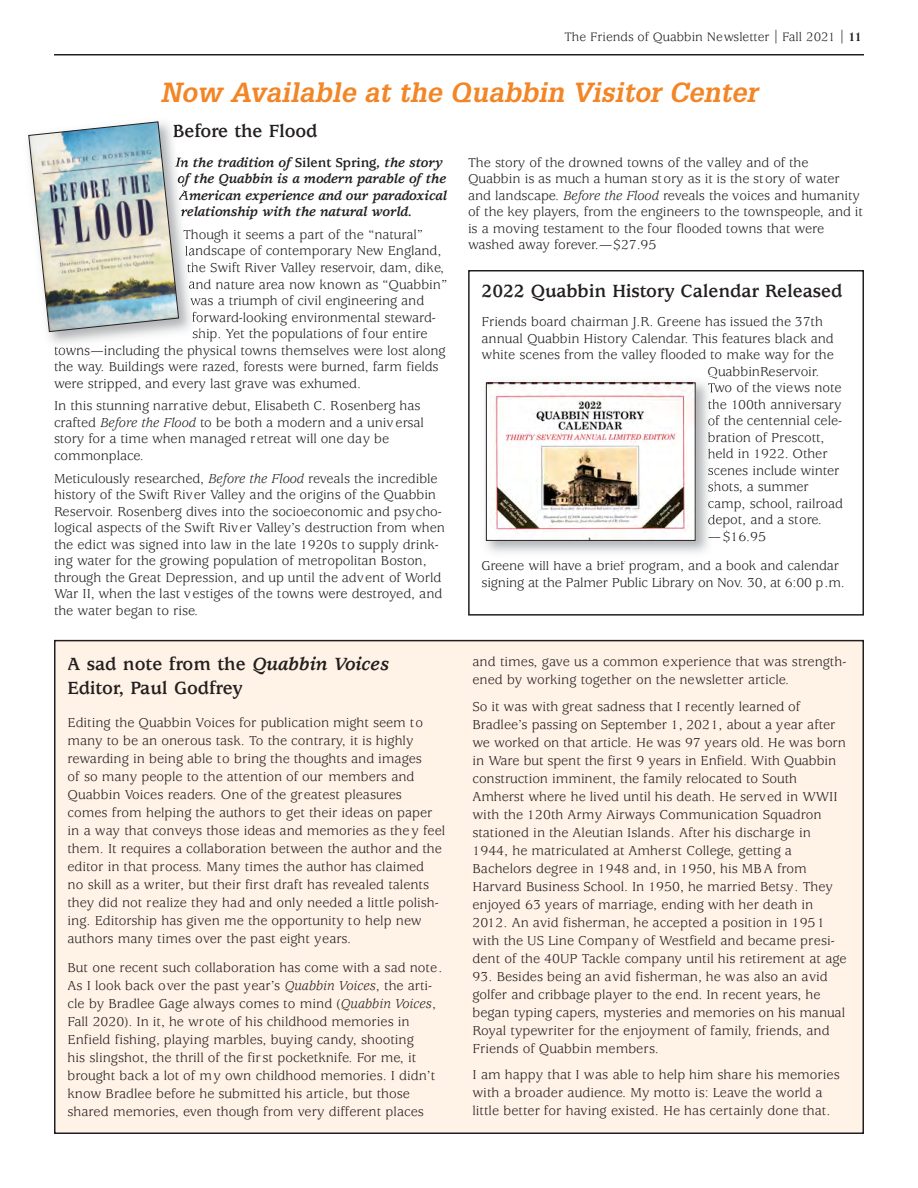
<style>
.page{position:relative;width:918px;height:1188px;background:#fff}
.page>*{position:absolute;margin:0;border:0;box-sizing:border-box;transform-origin:0 0}
.t1{font:italic 700 27px "Glypha";color:#f28627}
.t2{font:700 19.5px/24.3px "Usherwood";letter-spacing:-.005em;color:#231f20}
.t3{font:14.25px/18px "Usherwood";letter-spacing:-.005em;color:#231f20}
.t4{font:italic 700 14.25px/16.5px "Usherwood";letter-spacing:-.005em;color:#231f20}
.t5{font:13.5px "Usherwood";color:#231f20}
.s1{font-weight:700}
.s2{font-style:normal}
.s3{font-style:italic}
</style>
<div class="page">
<hr style="left:54px;top:54px;width:810px;height:2px;background:#231f20">
<img style="left:55px;top:345px;width:51px;height:6px">
<img style="left:28px;top:121px;width:172px;height:216px">
<div style="left:55px;top:641px;width:808px;height:492px;background:#fff2e6"></div>
<div style="left:468px;top:270px;width:396px;height:346px;border:2px solid #231f20"></div>
<svg style="left:708px;top:376px;width:7px;height:16px"></svg>
<svg style="left:708px;top:399px;width:7px;height:10px"></svg>
<svg style="left:708px;top:418px;width:7px;height:8px"></svg>
<svg style="left:708px;top:432px;width:7px;height:10px"></svg>
<svg style="left:708px;top:449px;width:7px;height:9px"></svg>
<svg style="left:708px;top:468px;width:7px;height:7px"></svg>
<svg style="left:708px;top:482px;width:7px;height:10px"></svg>
<svg style="left:708px;top:501px;width:7px;height:7px"></svg>
<svg style="left:708px;top:515px;width:7px;height:10px"></svg>
<img style="left:488px;top:384px;width:206px;height:155px">
<div style="left:486px;top:382px;width:210px;height:159px;border:1px solid #231f20"></div>
<p class="t5" style="left:564px;top:29px;width:299px">The Friends of Quabbin Newsletter | Fall 2021 | <span class="s1">11</span></p>
<h1 class="t1" style="left:161px;top:83px;width:603px">Now Available at the Quabbin Visitor Center</h1>
<h2 class="t2" style="left:173px;top:121px;width:146px">Before the Flood</h2>
<p class="t4" style="left:175px;top:155px;width:273px">In the tradition of <span class="s2">Silent Spring</span>, the story of the Quabbin is a modern parable of the American experience and our paradoxical relationship with the natural world.</p>
<p class="t3" style="left:183px;top:226px;width:242px">Though it seems a part of the “natural”</p>
<p class="t3" style="left:185px;top:243px;width:258px">landscape of contemporary New England,</p>
<p class="t3" style="left:187px;top:259px;width:259px">the Swift River Valley reservoir, dam, dike,</p>
<p class="t3" style="left:188px;top:276px;width:261px">and nature area now known as “Quabbin”</p>
<p class="t3" style="left:190px;top:292px;width:236px">was a triumph of civil engineering and</p>
<p class="t3" style="left:192px;top:309px;width:246px">forward-looking environmental steward-</p>
<p class="t3" style="left:192px;top:325px;width:237px">ship. Yet the populations of four entire</p>
<p class="t3" style="left:54px;top:342px;width:393px">towns—including the physical towns themselves were lost along</p>
<p class="t3" style="left:54px;top:358px;width:386px">the way. Buildings were razed, forests were burned, farm fields</p>
<p class="t3" style="left:54px;top:375px;width:309px">were stripped, and every last grave was exhumed.</p>
<p class="t3" style="left:54px;top:398px;width:372px;line-height:16.5px">In this stunning narrative debut, Elisabeth C. Rosenberg has crafted <span class="s3">Before the Flood</span> to be both a modern and a univ ersal story for a time when managed retreat will one day be commonplace.</p>
<p class="t3" style="left:54px;top:471px;width:392px;line-height:16.5px">Meticulously researched, <span class="s3">Before the Flood</span> reveals the incredible history of the Swift River Valley and the origins of the Quabbin Reservoir. Rosenberg dives into the socioeconomic and psycho&shy;logical aspects of the Swift River Valley’s destruction from when the edict was signed into law in the late 1920s to supply drink&shy;ing water for the growing population of metropolitan Boston, through the Great Depression, and up until the advent of World War II, when the last vestiges of the towns were destroyed, and the water began to rise.</p>
<p class="t3" style="left:468px;top:155px;width:396px;line-height:16.5px">The story of the drowned towns of the valley and of the Quabbin is as much a human story as it is the story of water and landscape. <span class="s3">Before the Flood</span> reveals the voices and humanity of the key players, from the engineers to the townspeople, and it is a moving testament to the four flooded towns that were washed away forever.—$27.95</p>
<h2 class="t2" style="left:482px;top:280px;width:362px">2022 Quabbin History Calendar Released</h2>
<p class="t3" style="left:482px;top:313px;width:343px">Friends board chairman J.R. Greene has issued the 37th</p>
<p class="t3" style="left:482px;top:330px;width:354px">annual Quabbin History Calendar. This features black and</p>
<p class="t3" style="left:482px;top:346px;width:354px">white scenes from the valley flooded to make way for the</p>
<p class="t3" style="left:708px;top:363px;width:113px">QuabbinReservoir.</p>
<p class="t3" style="left:708px;top:379px;width:136px">Two of the views note</p>
<p class="t3" style="left:708px;top:396px;width:135px">the 100th anniversary</p>
<p class="t3" style="left:708px;top:412px;width:136px">of the centennial cele-</p>
<p class="t3" style="left:708px;top:429px;width:118px">bration of Prescott,</p>
<p class="t3" style="left:708px;top:445px;width:122px">held in 1922. Other</p>
<p class="t3" style="left:708px;top:462px;width:133px">scenes include winter</p>
<p class="t3" style="left:708px;top:478px;width:103px">shots, a summer</p>
<p class="t3" style="left:708px;top:495px;width:137px">camp, school, railroad</p>
<p class="t3" style="left:708px;top:511px;width:116px">depot, and a store.</p>
<p class="t3" style="left:708px;top:528px;width:60px">—$16.95</p>
<p class="t3" style="left:482px;top:558px;width:365px;line-height:16.5px">Greene will have a brief program, and a book and calendar signing at the Palmer Public Library on Nov. 30, at 6:00 p.m.</p>
<h2 class="t2" style="left:68px;top:653px;width:323px">A sad note from the <span class="s3">Quabbin Voices<br></span>Editor, Paul Godfrey</h2>
<p class="t3" style="left:68px;top:714px;width:379px">Editing the Quabbin Voices for publication might seem to many to be an onerous task. To the contrary, it is highly rewarding in being able to bring the thoughts and images<br>of so many people to the attention of our members and Quabbin Voices readers. One of the greatest pleasures comes from helping the authors to get their ideas on paper in a way that conveys those ideas and memories as they feel them. It requires a collaboration between the author and the editor in that process. Many times the author has claimed<br>no skill as a writer, but their first draft has revealed talents they did not realize they had and only needed a little polish&shy;ing. Editorship has given me the opportunity to help new authors many times over the past eight years.</p>
<p class="t3" style="left:68px;top:959px;width:376px">But one recent such collaboration has come with a sad note.<br>As I look back over the past year’s <span class="s3">Quabbin Voices</span>, the arti&shy;cle by Bradlee Gage always comes to mind (<span class="s3">Quabbin Voices</span>, Fall 2020). In it, he wrote of his childhood memories in Enfield fishing, playing marbles, buying candy, shooting<br>his slingshot, the thrill of the first pocketknife. For me, it brought back a lot of my own childhood memories. I didn’t know Bradlee before he submitted his article, but those shared memories, even though from very different places</p>
<p class="t3" style="left:472px;top:653px;width:375px">and times, gave us a common experience that was strength&shy;ened by working together on the newsletter article.</p>
<p class="t3" style="left:472px;top:698px;width:376px">So it was with great sadness that I recently learned of Bradlee’s passing on September 1, 2021, about a year after we worked on that article. He was 97 years old. He was born in Ware but spent the first 9 years in Enfield. With Quabbin construction imminent, the family relocated to South Amherst where he lived until his death. He served in WWII with the 120th Army Airways Communication Squadron stationed in the Aleutian Islands. After his discharge in 1944, he matriculated at Amherst College, getting a Bachelors degree in 1948 and, in 1950, his MBA from Harvard Business School. In 1950, he married Betsy. They enjoyed 63 years of marriage, ending with her death in 2012. An avid fisherman, he accepted a position in 1951 with the US Line Company of Westfield and became presi&shy;dent of the 40UP Tackle company until his retirement at age</p>
<p class="t3" style="left:472px;top:968px;width:374px">93. Besides being an avid fisherman, he was also an avid golfer and cribbage player to the end. In recent years, he began typing capers, mysteries and memories on his manual Royal typewriter for the enjoyment of family, friends, and Friends of Quabbin members.</p>
<p class="t3" style="left:472px;top:1066px;width:369px">I am happy that I was able to help him share his memories with a broader audience. My motto is: Leave the world a little better for having existed. He has certainly done that.</p>
</div>
